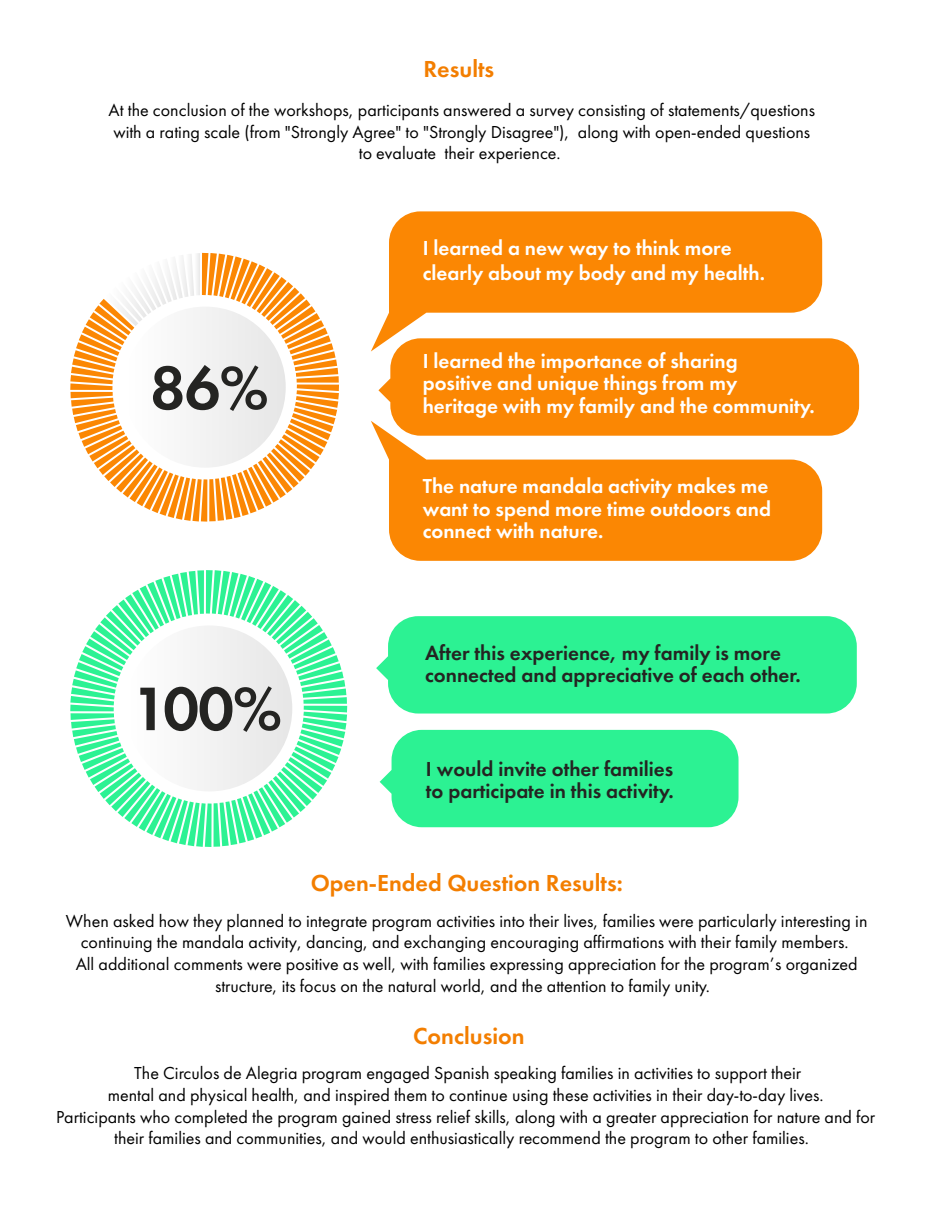
<style>
.page{position:relative;width:944px;height:1214px;background:#fff}
.page>*{position:absolute;margin:0;border:0;box-sizing:border-box;transform-origin:0 0}
.t1{font:63.6px "Futura Demi C";color:#242422}
.t2{font:24px "Futura Demi C";color:#f37e00}
.t3{font:21px/22.5px "Futura Demi C";color:#fff}
.t4{font:21px/22.5px "Futura Demi C";color:#242422}
.t5{font:italic 18px/21.6px "Futura Book C";color:#000;text-align:center}
</style>
<div class="page">
<svg style="left:70px;top:253px;width:269px;height:268px"></svg>
<div style="left:388px;top:616px;width:468px;height:97px;background:#2cf293;border-radius:30px"></div>
<svg style="left:376px;top:656px;width:12px;height:24px"></svg>
<div style="left:391px;top:730px;width:347px;height:97px;background:#2cf293;border-radius:30px"></div>
<svg style="left:379px;top:770px;width:13px;height:23px"></svg>
<svg style="left:371px;top:211px;width:451px;height:140px;fill:#fb8703"></svg>
<svg style="left:371px;top:421px;width:451px;height:140px;fill:#fb8703"></svg>
<div style="left:390px;top:338px;width:469px;height:98px;background:#fb8703;border-radius:30px"></div>
<svg style="left:378px;top:378px;width:13px;height:24px"></svg>
<svg style="left:70px;top:570px;width:277px;height:277px"></svg>
<h2 class="t2" style="left:423px;top:59px;width:72px">Results</h2>
<p class="t5" style="left:109px;top:101px;width:708px">At the conclusion of the workshops, participants answered a survey consisting of statements/questions with a rating scale (from "Strongly Agree" to "Strongly Disagree"), along with open-ended questions to evaluate their experience.</p>
<h1 class="t1" style="left:150px;top:361px;width:121px">86%</h1>
<h1 class="t1" style="left:132px;top:682px;width:152px">100%</h1>
<p class="t3" style="left:422px;top:237px;width:344px;line-height:25.2px">I learned a new way to think more clearly about my body and my health.</p>
<p class="t3" style="left:422px;top:351px;width:393px">I learned the importance of sharing<br>positive and unique things from my heritage with my family and the community.</p>
<p class="t3" style="left:422px;top:476px;width:350px">The nature mandala activity makes me want to spend more time outdoors and connect with nature.</p>
<p class="t4" style="left:425px;top:643px;width:377px">After this experience, my family is more connected and appreciative of each other.</p>
<p class="t4" style="left:426px;top:759px;width:249px">I would invite other families to participate in this activity.</p>
<h2 class="t2" style="left:311px;top:873px;width:313px">Open-Ended Question Results:</h2>
<p class="t5" style="left:66px;top:911px;width:803px">When asked how they planned to integrate program activities into their lives, families were particularly interesting in continuing the mandala activity, dancing, and exchanging encouraging affirmations with their family members.<br>All additional comments were positive as well, with families expressing appreciation for the program’s organized structure, its focus on the natural world, and the attention to family unity.</p>
<h2 class="t2" style="left:413px;top:1025px;width:113px">Conclusion</h2>
<p class="t5" style="left:56px;top:1064px;width:820px">The Circulos de Alegria program engaged Spanish speaking families in activities to support their<br>mental and physical health, and inspired them to continue using these activities in their day-to-day lives.<br>Participants who completed the program gained stress relief skills, along with a greater appreciation for nature and for their families and communities, and would enthusiastically recommend the program to other families.</p>
</div>
